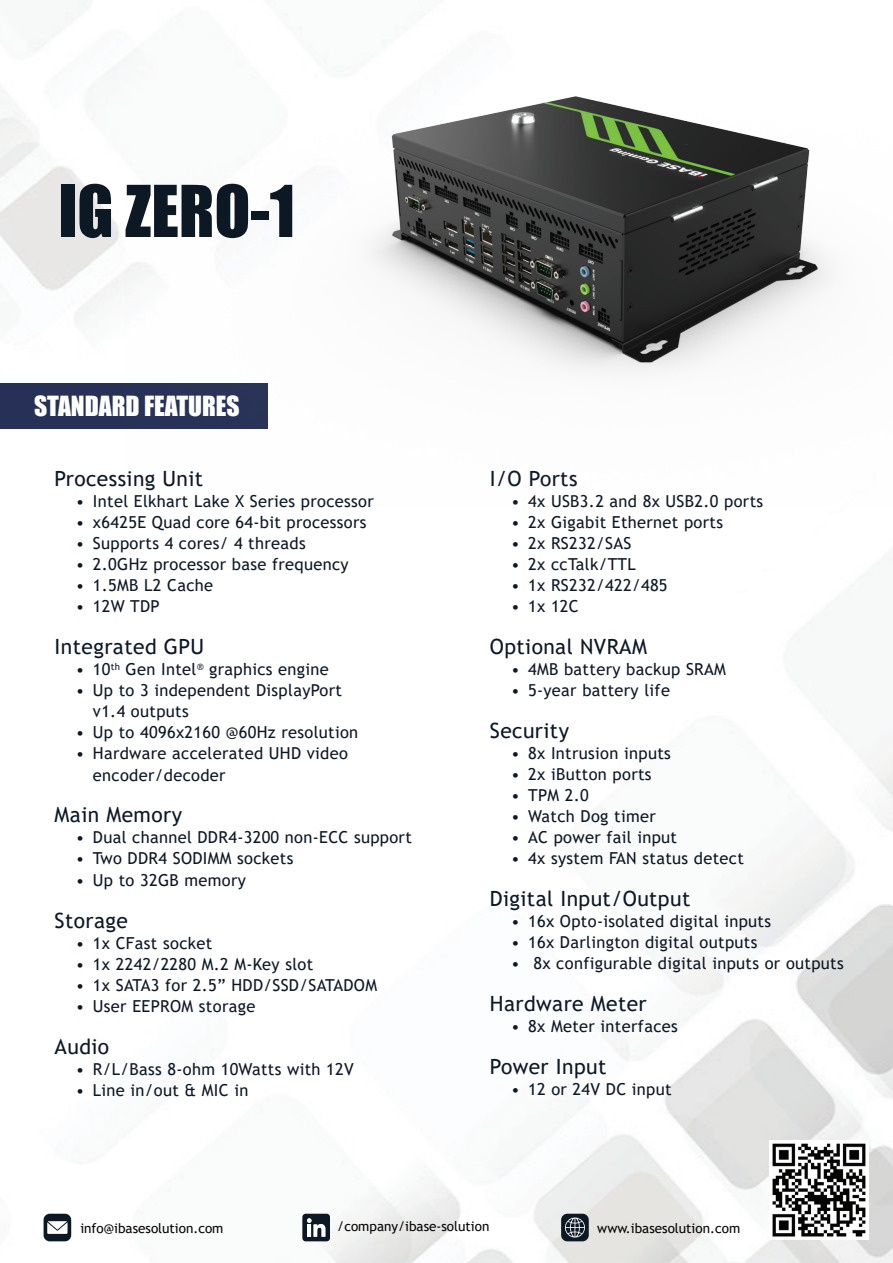
<style>
.page{position:relative;width:893px;height:1263px;background:#fff}
.page>*{position:absolute;margin:0;border:0;box-sizing:border-box;transform-origin:0 0}
.t1{font:66px "Impact";color:#0d1825}
.t2{font:25.5px "Impact";color:#fff}
.t3{font:21px "Trebuchet MS";letter-spacing:.02em;color:#0d1825}
.t4{font:16.5px/21px "Trebuchet MS";letter-spacing:.02em;color:#0d1825}
.t5{font:13.5px "Trebuchet MS";color:#050504}
</style>
<div class="page">
<img style="left:0;top:0;width:893px;height:1263px">
<div style="left:0;top:383px;width:267px;height:46px;background:#273056"></div>
<img style="left:124px;top:0;width:769px;height:504px">
<div style="left:44px;top:1214px;width:27px;height:27px;background:#0d1825;border-radius:6px"></div>
<svg style="left:47px;top:1221px;width:21px;height:13px"></svg>
<div style="left:561px;top:1214px;width:28px;height:27px;background:#0d1825;border-radius:6px"></div>
<svg style="left:565px;top:1217px;width:20px;height:20px"></svg>
<img style="left:770px;top:1140px;width:99px;height:100px">
<svg style="left:302px;top:1214px;width:28px;height:27px"></svg>
<h1 class="t1" style="left:58px;top:160px;width:238px">IG ZERO-1</h1>
<h2 class="t2" style="left:34px;top:386px;width:207px">STANDARD FEATURES</h2>
<p class="t3" style="left:55px;top:466px;width:150px">Processing Unit</p>
<p class="t4" style="left:76px;top:491px;width:299px">• Intel Elkhart Lake X Series processor</p>
<p class="t4" style="left:76px;top:512px;width:292px">• x6425E Quad core 64-bit processors</p>
<p class="t4" style="left:76px;top:533px;width:231px">• Supports 4 cores/ 4 threads</p>
<p class="t4" style="left:76px;top:554px;width:274px">• 2.0GHz processor base frequency</p>
<p class="t4" style="left:76px;top:575px;width:139px">• 1.5MB L2 Cache</p>
<p class="t4" style="left:76px;top:596px;width:85px">• 12W TDP</p>
<p class="t3" style="left:55px;top:634px;width:151px">Integrated GPU</p>
<p class="t4" style="left:76px;top:659px;width:254px">• 10<sup>th</sup> Gen Intel<sup>®</sup> graphics engine</p>
<p class="t4" style="left:93px;top:680px;width:251px;text-indent:-17px">• Up to 3 independent DisplayPort v1.4 outputs</p>
<p class="t4" style="left:76px;top:722px;width:284px">• Up to 4096x2160 @60Hz resolution</p>
<p class="t4" style="left:93px;top:743px;width:256px;text-indent:-17px">• Hardware accelerated UHD video encoder/decoder</p>
<p class="t3" style="left:55px;top:802px;width:129px">Main Memory</p>
<p class="t4" style="left:76px;top:827px;width:337px">• Dual channel DDR4-3200 non-ECC support</p>
<p class="t4" style="left:76px;top:848px;width:219px">• Two DDR4 SODIMM sockets</p>
<p class="t4" style="left:76px;top:869px;width:172px">• Up to 32GB memory</p>
<p class="t3" style="left:55px;top:907px;width:75px">Storage</p>
<p class="t4" style="left:76px;top:932px;width:138px">• 1x CFast socket</p>
<p class="t4" style="left:76px;top:953px;width:239px">• 1x 2242/2280 M.2 M-Key slot</p>
<p class="t4" style="left:76px;top:974px;width:303px">• 1x SATA3 for 2.5” HDD/SSD/SATADOM</p>
<p class="t4" style="left:76px;top:995px;width:181px">• User EEPROM storage</p>
<p class="t3" style="left:55px;top:1033px;width:56px">Audio</p>
<p class="t4" style="left:76px;top:1058px;width:279px">• R/L/Bass 8-ohm 10Watts with 12V</p>
<p class="t4" style="left:76px;top:1079px;width:174px">• Line in/out &amp; MIC in</p>
<p class="t3" style="left:490px;top:466px;width:89px">I/O Ports</p>
<p class="t4" style="left:511px;top:491px;width:254px">• 4x USB3.2 and 8x USB2.0 ports</p>
<p class="t4" style="left:511px;top:512px;width:213px">• 2x Gigabit Ethernet ports</p>
<p class="t4" style="left:511px;top:533px;width:122px">• 2x RS232/SAS</p>
<p class="t4" style="left:511px;top:554px;width:126px">• 2x ccTalk/TTL</p>
<p class="t4" style="left:511px;top:575px;width:158px">• 1x RS232/422/485</p>
<p class="t4" style="left:511px;top:596px;width:69px">• 1x 12C</p>
<p class="t3" style="left:490px;top:634px;width:159px">Optional NVRAM</p>
<p class="t4" style="left:511px;top:659px;width:216px">• 4MB battery backup SRAM</p>
<p class="t4" style="left:511px;top:680px;width:160px">• 5-year battery life</p>
<p class="t3" style="left:490px;top:718px;width:81px">Security</p>
<p class="t4" style="left:511px;top:743px;width:161px">• 8x Intrusion inputs</p>
<p class="t4" style="left:511px;top:764px;width:142px">• 2x iButton ports</p>
<p class="t4" style="left:511px;top:785px;width:79px">• TPM 2.0</p>
<p class="t4" style="left:511px;top:806px;width:146px">• Watch Dog timer</p>
<p class="t4" style="left:511px;top:827px;width:167px">• AC power fail input</p>
<p class="t4" style="left:511px;top:848px;width:234px">• 4x system FAN status detect</p>
<p class="t3" style="left:490px;top:886px;width:202px">Digital Input/Output</p>
<p class="t4" style="left:511px;top:911px;width:262px">• 16x Opto-isolated digital inputs</p>
<p class="t4" style="left:511px;top:932px;width:248px">• 16x Darlington digital outputs</p>
<p class="t4" style="left:511px;top:953px;width:334px">• 8x configurable digital inputs or outputs</p>
<p class="t3" style="left:490px;top:991px;width:158px">Hardware Meter</p>
<p class="t4" style="left:511px;top:1016px;width:168px">• 8x Meter interfaces</p>
<p class="t3" style="left:490px;top:1054px;width:118px">Power Input</p>
<p class="t4" style="left:511px;top:1079px;width:162px">• 12 or 24V DC input</p>
<p class="t5" style="left:80px;top:1219px;width:145px">info@ibasesolution.com</p>
<p class="t5" style="left:337px;top:1218px;width:154px">/company/ibase-solution</p>
<p class="t5" style="left:597px;top:1219px;width:144px">www.ibasesolution.com</p>
</div>
